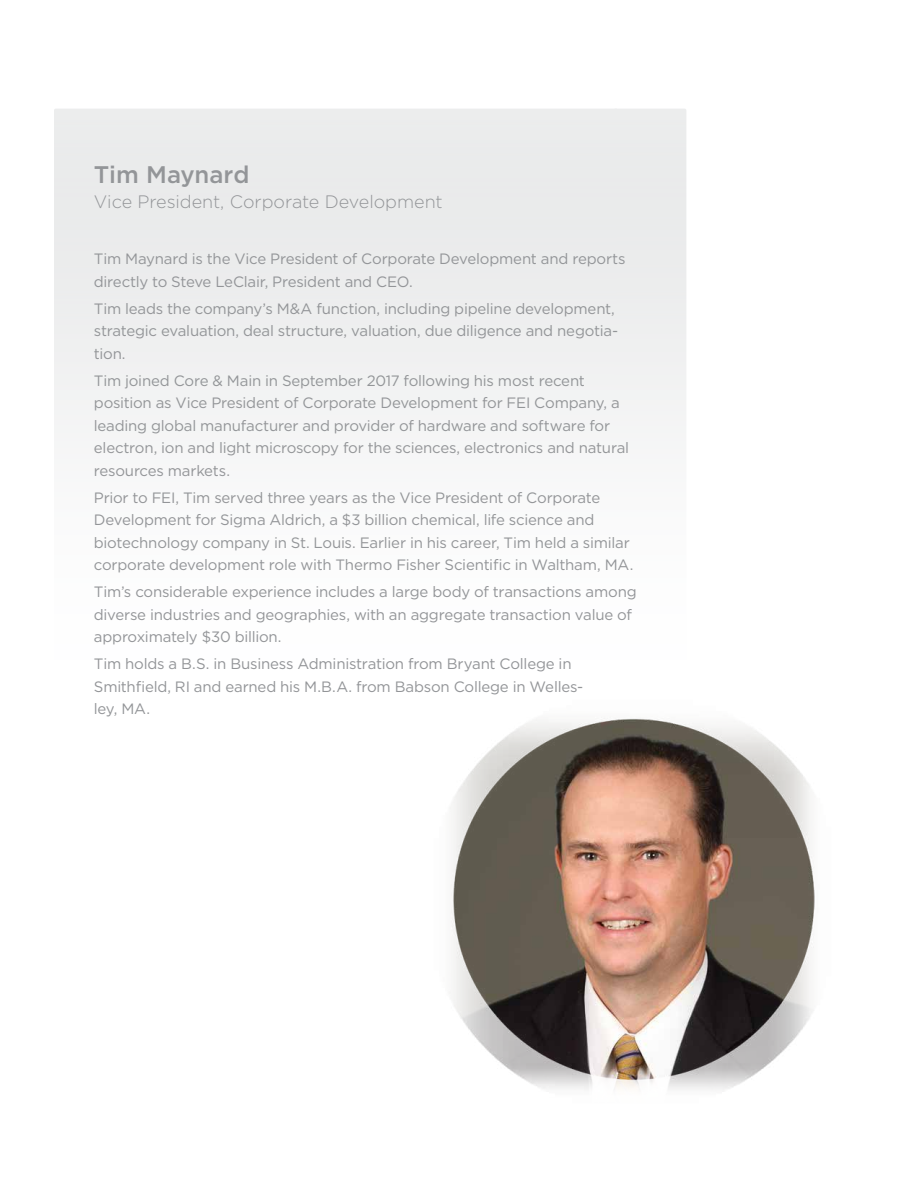
<style>
.page{position:relative;width:918px;height:1188px;background:#fff}
.page>*{position:absolute;margin:0;border:0;box-sizing:border-box;transform-origin:0 0}
.t1{font:500 24px "Gotham";letter-spacing:-.005em;color:#939598}
.t2{font:300 18px "Gotham";letter-spacing:-.005em;color:#939598}
.t3{font:15px/22.5px "Gotham";letter-spacing:-.015em;color:#939598}
</style>
<div class="page">
<img style="left:450px;top:718px;width:365px;height:372px">
<h1 class="t1" style="left:94px;top:159px;width:157px">Tim Maynard</h1>
<p class="t2" style="left:94px;top:190px;width:350px">Vice President, Corporate Development</p>
<p class="t3" style="left:94px;top:247px;width:533px">Tim Maynard is the Vice President of Corporate Development and reports directly to Steve LeClair, President and CEO.</p>
<p class="t3" style="left:94px;top:297px;width:526px">Tim leads the company’s M&amp;A function, including pipeline development, strategic evaluation, deal structure, valuation, due diligence and negotia&shy;tion.</p>
<p class="t3" style="left:94px;top:369px;width:537px">Tim joined Core &amp; Main in September 2017 following his most recent position as Vice President of Corporate Development for FEI Company, a leading global manufacturer and provider of hardware and software for electron, ion and light microscopy for the sciences, electronics and natural resources markets.</p>
<p class="t3" style="left:94px;top:486px;width:541px">Prior to FEI, Tim served three years as the Vice President of Corporate Development for Sigma Aldrich, a $3 billion chemical, life science and biotechnology company in St. Louis. Earlier in his career, Tim held a similar corporate development role with Thermo Fisher Scientific in Waltham, MA.</p>
<p class="t3" style="left:94px;top:580px;width:544px">Tim’s considerable experience includes a large body of transactions among diverse industries and geographies, with an aggregate transaction value of approximately $30 billion.</p>
<p class="t3" style="left:94px;top:652px;width:491px">Tim holds a B.S. in Business Administration from Bryant College in<br>Smithfield, RI and earned his M.B.A. from Babson College in Welles&shy;ley, MA.</p>
</div>
